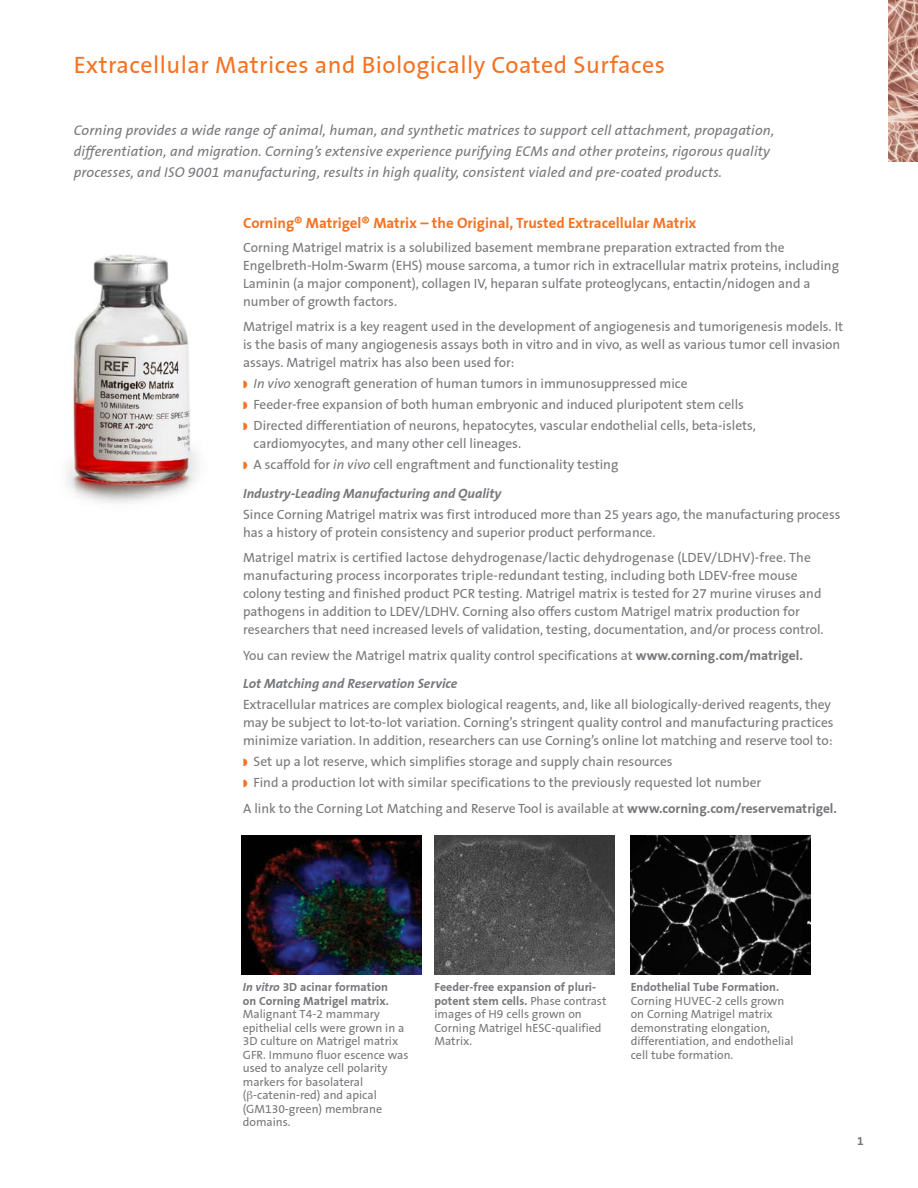
<style>
.page{position:relative;width:918px;height:1188px;background:#fff}
.page>*{position:absolute;margin:0;border:0;box-sizing:border-box;transform-origin:0 0}
.t1{font:24px "Corning Sans";letter-spacing:.02em;color:#f47323}
.t2{font:700 15px "Corning Sans";color:#f47323}
.t3{font:italic 14.25px/21px "Corning Sans";letter-spacing:.01em;color:#77787b}
.t4{font:13.5px/18px "Corning Sans";color:#77787b}
.t5{font:italic 700 13.5px "Corning Sans";color:#77787b}
.t6{font:12px/13.5px "Corning Sans";color:#77787b}
.t7{font:700 12px/13.5px "Corning Sans";color:#77787b}
.s1{font-style:italic}
.s2{font-weight:700}
.s3{font-weight:700;font-style:italic}
</style>
<div class="page">
<img style="left:888px;top:0;width:30px;height:162px">
<img style="left:630px;top:835px;width:180px;height:139px">
<img style="left:435px;top:835px;width:180px;height:139px">
<img style="left:241px;top:835px;width:180px;height:139px">
<img style="left:65px;top:254px;width:133px;height:249px">
<h1 class="t1" style="left:74px;top:51px;width:593px">Extracellular Matrices and Biologically Coated Surfaces</h1>
<p class="t3" style="left:74px;top:119px;width:702px">Corning provides a wide range of animal, human, and synthetic matrices to support cell attachment, propagation, differentiation, and migration. Corning’s extensive experience purifying ECMs and other proteins, rigorous quality processes, and ISO 9001 manufacturing, results in high quality, consistent vialed and pre-coated products.</p>
<p class="t2" style="left:243px;top:214px;width:455px">Corning® Matrigel® Matrix – the Original, Trusted Extracellular Matrix</p>
<p class="t4" style="left:243px;top:238px;width:597px">Corning Matrigel matrix is a solubilized basement membrane preparation extracted from the Engelbreth-Holm-Swarm (EHS) mouse sarcoma, a tumor rich in extracellular matrix proteins, including Laminin (a major component), collagen IV, heparan sulfate proteoglycans, entactin/nidogen and a number of growth factors.</p>
<p class="t4" style="left:243px;top:318px;width:602px">Matrigel matrix is a key reagent used in the development of angiogenesis and tumorigenesis models. It is the basis of many angiogenesis assays both in vitro and in vivo, as well as various tumor cell invasion assays. Matrigel matrix has also been used for:</p>
<p class="t4" style="left:254px;top:373px;width:504px;line-height:21px"><span class="s1">In vivo</span> xenograft generation of human tumors in immunosuppressed mice<br>Feeder-free expansion of both human embryonic and induced pluripotent stem cells<br>Directed differentiation of neurons, hepatocytes, vascular endothelial cells, beta-islets,</p>
<p class="t4" style="left:254px;top:433px;width:366px;line-height:21px">cardiomyocytes, and many other cell lineages.<br>A scaffold for <span class="s1">in vivo</span> cell engraftment and functionality testing</p>
<p class="t5" style="left:243px;top:486px;width:260px">Industry-Leading Manufacturing and Quality</p>
<p class="t4" style="left:243px;top:505px;width:599px">Since Corning Matrigel matrix was first introduced more than 25 years ago, the manufacturing process has a history of protein consistency and superior product performance.</p>
<p class="t4" style="left:243px;top:549px;width:582px">Matrigel matrix is certified lactose dehydrogenase/lactic dehydrogenase (LDEV/LDHV)-free. The manufacturing process incorporates triple-redundant testing, including both LDEV-free mouse colony testing and finished product PCR testing. Matrigel matrix is tested for 27 murine viruses and pathogens in addition to LDEV/LDHV. Corning also offers custom Matrigel matrix production for researchers that need increased levels of validation, testing, documentation, and/or process control.</p>
<p class="t4" style="left:243px;top:641px;width:561px;line-height:28.5px">You can review the Matrigel matrix quality control specifications at <span class="s2">www.corning.com/matrigel.<br></span><span class="s3">Lot Matching and Reservation Service</span></p>
<p class="t4" style="left:243px;top:696px;width:592px">Extracellular matrices are complex biological reagents, and, like all biologically-derived reagents, they may be subject to lot-to-lot variation. Corning’s stringent quality control and manufacturing practices minimize variation. In addition, researchers can use Corning’s online lot matching and reserve tool to:</p>
<p class="t4" style="left:254px;top:751px;width:509px;line-height:21px">Set up a lot reserve, which simplifies storage and supply chain resources<br>Find a production lot with similar specifications to the previously requested lot number</p>
<p class="t4" style="left:243px;top:799px;width:595px">A link to the Corning Lot Matching and Reserve Tool is available at <span class="s2">www.corning.com/reservematrigel.</span></p>
<p class="t7" style="left:243px;top:981px;width:148px"><span class="s1">In vitro</span> 3D acinar formation on Corning Matrigel matrix.</p>
<p class="t6" style="left:243px;top:1008px;width:167px">Malignant T4-2 mammary epithelial cells were grown in a<br>3D culture on Matrigel matrix<br>GFR. Immuno fluor escence was used to analyze cell polarity markers for basolateral<br>( -catenin-red) and apical (GM130-green) membrane domains.</p>
<p class="t6" style="left:435px;top:981px;width:173px"><span class="s2">Feeder-free expansion of pluri&shy;potent stem cells.</span> Phase contrast images of H9 cells grown on<br>Corning Matrigel hESC-qualified<br>Matrix.</p>
<p class="t7" style="left:631px;top:981px;width:150px">Endothelial Tube Formation.</p>
<p class="t6" style="left:631px;top:994px;width:165px">Corning HUVEC-2 cells grown on Corning Matrigel matrix demonstrating elongation, differentiation, and endothelial cell tube formation.</p>
<p class="t7" style="left:857px;top:1135px;width:8px">1</p>
</div>
